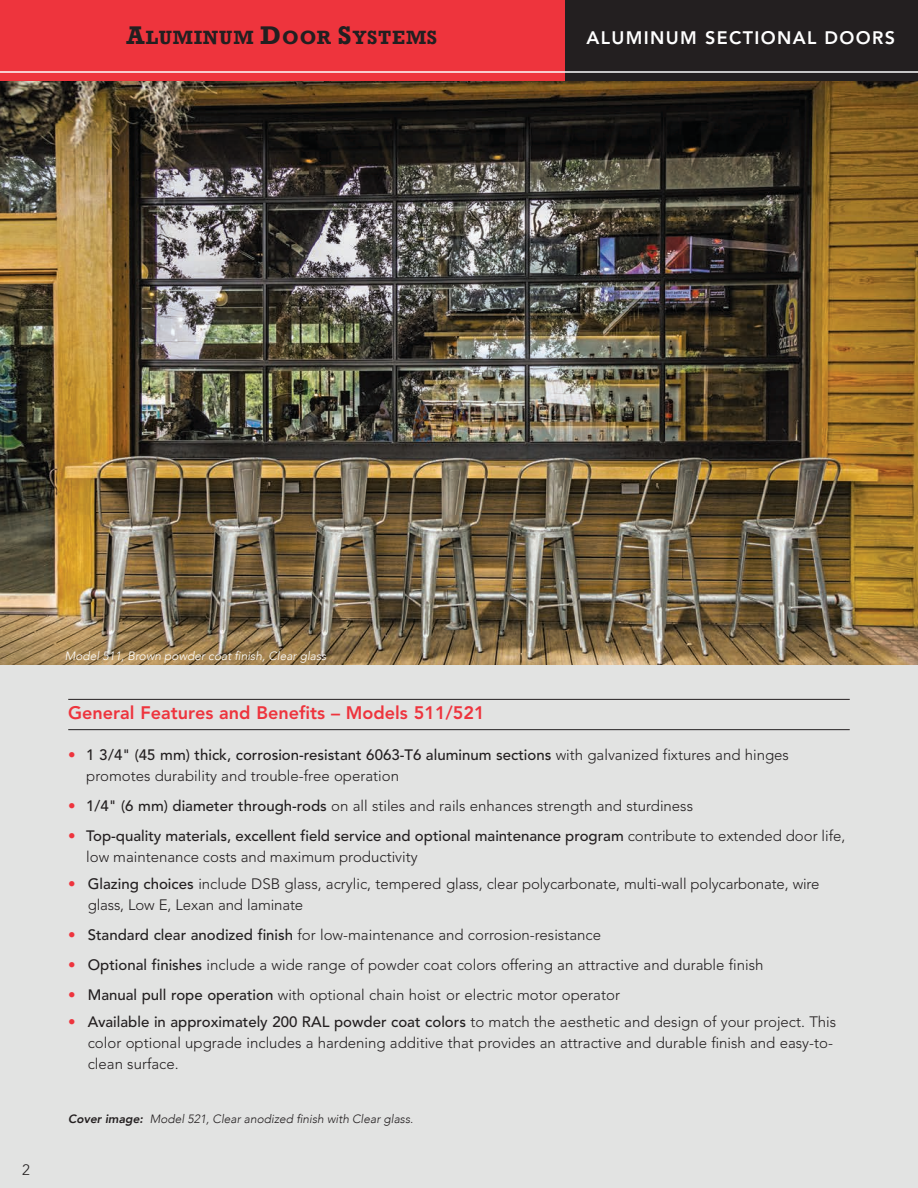
<style>
.page{position:relative;width:918px;height:1188px;background:#fff}
.page>*{position:absolute;margin:0;border:0;box-sizing:border-box;transform-origin:0 0}
.t1{font:800 18px "Avenir LT Std";letter-spacing:.075em;color:#fff}
.t2{font:800 18px "Avenir LT Std";color:#ee343d}
.t3{font:700 18px "Rockwell";letter-spacing:.05em;color:#231f20}
.t4{font:300 15px/21px "Avenir LT Std";color:#231f20}
.t5{font:500 15px/21px "Avenir LT Std";color:#231f20}
.t6{font:italic 300 12px "Avenir";color:#231f20}
.t7{font:italic 300 12px "Avenir";color:#fff}
.s1{font-size:24px}
.s2{color:#ee343d}
.s3{font-weight:500}
.s4{font-weight:300;color:#ee343d}
.s5{font-weight:300}
.s6{font-weight:800}
</style>
<div class="page">
<div style="left:0;top:56px;width:918px;height:1132px;background:#e2e3e2"></div>
<img style="left:0;top:81px;width:918px;height:583px">
<hr style="left:68px;top:699px;width:782px;height:1px;background:#231f20">
<hr style="left:68px;top:729px;width:782px;height:1px;background:#231f20">
<div style="left:0;top:0;width:918px;height:81px;background:#231f20"></div>
<div style="left:0;top:0;width:565px;height:81px;background:#ee343d"></div>
<hr style="left:0;top:71px;width:918px;height:2px;background:#fff">
<hr style="left:917px;top:0;width:1px;height:81px;background:#ee343d">
<p class="t3" style="left:126px;top:26px;width:312px"><span class="s1">A</span>LUMINUM <span class="s1">D</span>OOR <span class="s1">S</span>YSTEMS</p>
<p class="t1" style="left:587px;top:27px;width:310px">ALUMINUM SECTIONAL DOORS</p>
<p class="t1" style="left:567px;top:27px;width:310px">ALUMINUM SECTIONAL DOORS</p>
<p class="t4" style="left:22px;top:1160px;width:9px">2</p>
<p class="t7" style="left:65px;top:649px;width:263px">Model 511, Brown powder coat finish, Clear glass</p>
<p class="t2" style="left:68px;top:702px;width:418px">General Features and Benefits – Models 511/521</p>
<p class="t4" style="left:86px;top:744px;width:704px;text-indent:-18px"><span class="s2">•</span> <span class="s3">1 3/4" (45 mm) thick, corrosion-resistant 6063-T6 aluminum sections</span> with galvanized fixtures and hinges promotes durability and trouble-free operation</p>
<p class="t4" style="left:68px;top:795px;width:626px"><span class="s2">•</span> <span class="s3">1/4" (6 mm) diameter through-rods</span> on all stiles and rails enhances strength and sturdiness</p>
<p class="t5" style="left:86px;top:825px;width:761px;text-indent:-18px"><span class="s4">•</span> Top-quality materials, excellent field service and optional maintenance program <span class="s5">contribute to extended door life, low maintenance costs and maximum productivity</span></p>
<p class="t4" style="left:88px;top:874px;width:733px;text-indent:-20px"><span class="s2">•</span> <span class="s3">Glazing choices</span> include DSB glass, acrylic, tempered glass, clear polycarbonate, multi-wall polycarbonate, wire glass, Low E, Lexan and laminate</p>
<p class="t4" style="left:68px;top:925px;width:534px"><span class="s2">•</span> <span class="s3">Standard clear anodized finish</span> for low-maintenance and corrosion-resistance</p>
<p class="t4" style="left:68px;top:955px;width:697px"><span class="s2">•</span> <span class="s3">Optional finishes</span> include a wide range of powder coat colors offering an attractive and durable finish</p>
<p class="t4" style="left:68px;top:985px;width:553px"><span class="s2">•</span> <span class="s3">Manual pull rope operation</span> with optional chain hoist or electric motor operator</p>
<p class="t4" style="left:88px;top:1012px;width:750px;text-indent:-20px"><span class="s2">•</span> <span class="s3">Available in approximately 200 RAL powder coat colors</span> to match the aesthetic and design of your project. This color optional upgrade includes a hardening additive that provides an attractive and durable finish and easy-to&shy;clean surface.</p>
<p class="t6" style="left:68px;top:1111px;width:347px"><span class="s6">Cover image:</span> Model 521, Clear anodized finish with Clear glass.</p>
</div>
